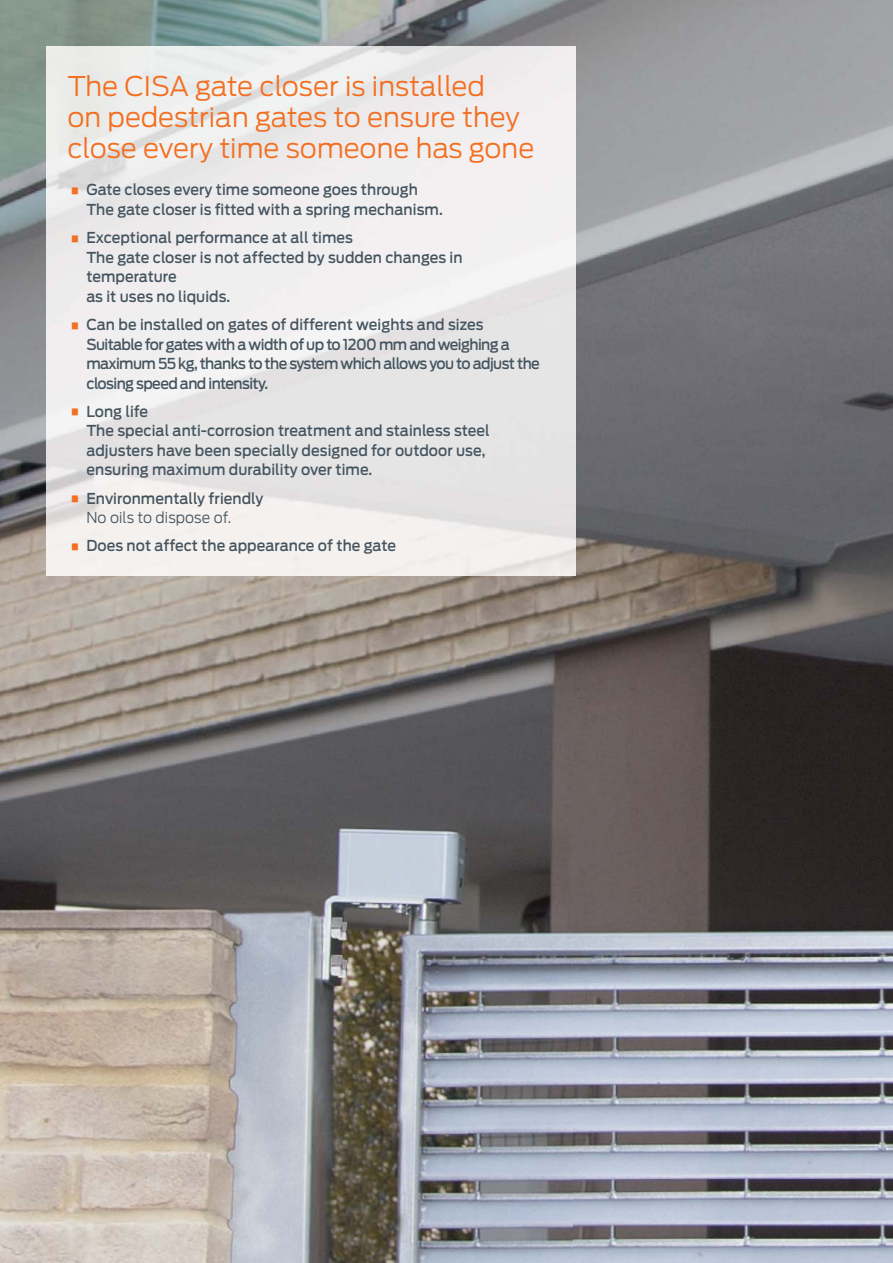
<style>
.page{position:relative;width:893px;height:1263px;background:#fff}
.page>*{position:absolute;margin:0;border:0;box-sizing:border-box;transform-origin:0 0}
.t1{font:300 27px/30.8px "Antenna";color:#f36f21}
.t2{font:500 15px/19.5px "Antenna";letter-spacing:.005em;color:#455560;scale:.95 1}
.t3{font:500 15px/19.5px "Antenna";letter-spacing:-.04em;color:#455560;scale:.95 1}
.s1{font-weight:700;font-size:30px;color:#f36f21}
.s2{font-weight:300}
</style>
<div class="page">
<img style="left:0;top:0;width:893px;height:94px">
<img style="left:0;top:94px;width:93px;height:1169px">
<img style="left:574px;top:94px;width:319px;height:1169px">
<img style="left:93px;top:576px;width:373px;height:687px">
<img style="left:466px;top:576px;width:108px;height:687px">
<img style="left:47px;top:47px;width:528px;height:529px">
<h1 class="t1" style="left:67px;top:73px;width:468px">The CISA gate closer is installed<br>on pedestrian gates to ensure they close every time someone has gone</h1>
<p class="t2" style="left:86px;top:181px;width:377px;text-indent:-17px"><span class="s1">•</span> Gate closes every time someone goes through<br>The gate closer is fitted with a spring mechanism.</p>
<p class="t2" style="left:86px;top:229px;width:397px;text-indent:-17px"><span class="s1">•</span> Exceptional performance at all times<br>The gate closer is not affected by sudden changes in temperature<br>as it uses no liquids.</p>
<p class="t3" style="left:86px;top:316px;width:479px;text-indent:-17px"><span class="s1">•</span> Can be installed on gates of different weights and sizes Suitable for gates with a width of up to 1200 mm and weighing a maximum 55 kg, thanks to the system which allows you to adjust the closing speed and intensity.</p>
<p class="t2" style="left:86px;top:402px;width:426px;text-indent:-17px"><span class="s1">•</span> Long life<br>The special anti-corrosion treatment and stainless steel adjusters have been specially designed for outdoor use, ensuring maximum durability over time.</p>
<p class="t2" style="left:86px;top:489px;width:188px;text-indent:-17px"><span class="s1">•</span> Environmentally friendly<br><span class="s2">No oils to dispose of.</span></p>
<p class="t2" style="left:69px;top:537px;width:345px"><span class="s1">•</span> Does not affect the appearance of the gate</p>
</div>
